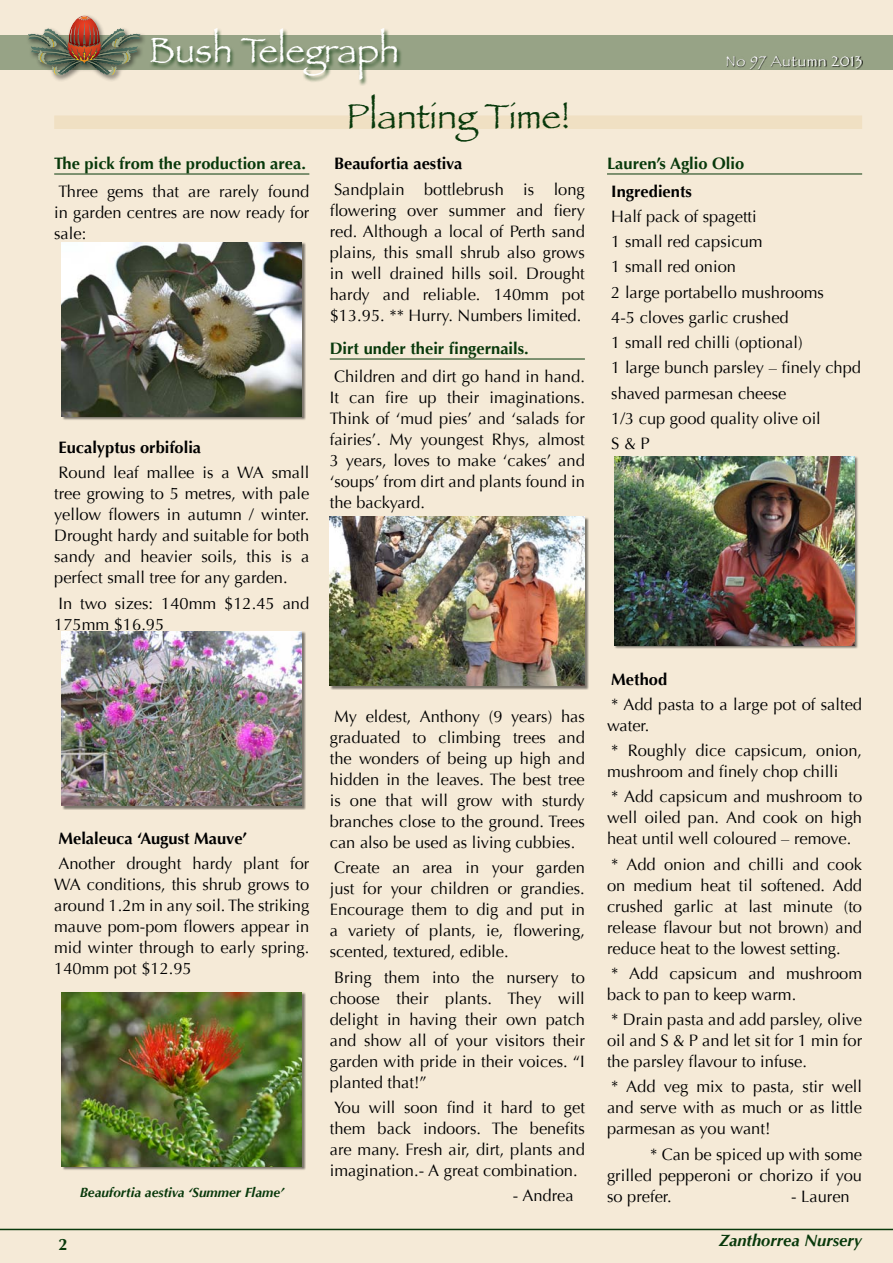
<style>
.page{position:relative;width:893px;height:1263px;background:#f5ead7}
.page>*{position:absolute;margin:0;border:0;box-sizing:border-box;transform-origin:0 0}
.t1{font:36px "Papyrus";color:#08390b}
.t2{font:36px "Papyrus";color:#fff}
.t3{font:16.5px/21px "Optima";color:#000;text-align:justify}
.t4{font:700 16.5px "Optima";color:#000}
.t5{font:700 16.5px "Optima";color:#08390b}
.t6{font:italic 700 16.5px "Optima";color:#08390b}
.t7{font:15px "Papyrus";letter-spacing:.05em;color:#fff}
.t8{font:italic 700 13.5px "Optima";color:#08390b}
</style>
<div class="page">
<hr style="left:54px;top:174px;width:255px;height:1px;background:#08390b">
<hr style="left:330px;top:359px;width:255px;height:1px;background:#08390b">
<hr style="left:607px;top:174px;width:255px;height:1px;background:#08390b">
<div style="left:54px;top:115px;width:808px;height:14px;background:#f0e0c3"></div>
<div style="left:0;top:35px;width:893px;height:34px;background:#97a386"></div>
<hr style="left:0;top:1229px;width:893px;height:1px;background:#08390b">
<div style="left:149px;top:28px;width:253px;height:58px;background:#08390b;opacity:.75"></div>
<div style="left:727px;top:56px;width:136px;height:14px;background:#000;opacity:.75"></div>
<div style="left:26px;top:13px;width:121px;height:69px;background:#000;opacity:.5"></div>
<img style="left:28px;top:16px;width:113px;height:60px">
<div style="left:62px;top:242px;width:244px;height:179px;background:#000;opacity:.5"></div>
<img style="left:62px;top:242px;width:240px;height:175px">
<div style="left:62px;top:632px;width:244px;height:178px;background:#000;opacity:.5"></div>
<img style="left:62px;top:631px;width:240px;height:175px">
<div style="left:615px;top:456px;width:244px;height:193px;background:#000;opacity:.5"></div>
<img style="left:614px;top:456px;width:241px;height:189px">
<div style="left:330px;top:517px;width:259px;height:173px;background:#000;opacity:.5"></div>
<img style="left:330px;top:517px;width:255px;height:169px">
<div style="left:62px;top:992px;width:244px;height:178px;background:#000;opacity:.5"></div>
<img style="left:62px;top:992px;width:240px;height:174px">
<h1 class="t2" style="left:149px;top:29px;width:252px">Bush Telegraph</h1>
<p class="t5" style="left:54px;top:157px;width:253px">The pick from the production area.</p>
<p class="t3" style="left:54px;top:182px;width:257px">Three gems that are rarely found in garden centres are now ready for sale:</p>
<p class="t4" style="left:58px;top:441px;width:144px">Eucalyptus orbifolia</p>
<p class="t3" style="left:54px;top:464px;width:257px">Round leaf mallee is a WA small tree growing to 5 metres, with pale yellow flowers in autumn / winter.<br>Drought hardy and suitable for both sandy and heavier soils, this is a perfect small tree for any garden.</p>
<p class="t3" style="left:54px;top:594px;width:257px">In two sizes: 140mm $12.45 and<br>175mm $16.95</p>
<h1 class="t1" style="left:346px;top:94px;width:226px">Planting Time!</h1>
<p class="t4" style="left:334px;top:157px;width:130px">Beaufortia aestiva</p>
<p class="t3" style="left:330px;top:180px;width:257px">Sandplain bottlebrush is long flowering over summer and fiery red. Although a local of Perth sand plains, this small shrub also grows in well drained hills soil. Drought hardy and reliable. 140mm pot $13.95. ** Hurry. Numbers limited.</p>
<p class="t5" style="left:330px;top:339px;width:200px">Dirt under their fingernails.</p>
<p class="t3" style="left:330px;top:367px;width:257px">Children and dirt go hand in hand.<br>It can fire up their imaginations.<br>Think of ‘mud pies’ and ‘salads for fairies’. My youngest Rhys, almost 3 years, loves to make ‘cakes’ and ‘soups’ from dirt and plants found in the backyard.</p>
<p class="t4" style="left:58px;top:831px;width:190px">Melaleuca ‘August Mauve’</p>
<p class="t3" style="left:54px;top:854px;width:257px">Another drought hardy plant for WA conditions, this shrub grows to around 1.2m in any soil. The striking mauve pom-pom flowers appear in mid winter through to early spring.<br>140mm pot $12.95</p>
<p class="t8" style="left:80px;top:1187px;width:206px">Beaufortia aestiva ‘Summer Flame’</p>
<p class="t3" style="left:330px;top:707px;width:257px">My eldest, Anthony (9 years) has graduated to climbing trees and the wonders of being up high and hidden in the leaves. The best tree is one that will grow with sturdy branches close to the ground. Trees can also be used as living cubbies.</p>
<p class="t3" style="left:330px;top:859px;width:257px">Create an area in your garden just for your children or grandies.<br>Encourage them to dig and put in a variety of plants, ie, flowering, scented, textured, edible.</p>
<p class="t3" style="left:330px;top:968px;width:257px">Bring them into the nursery to choose their plants. They will delight in having their own patch and show all of your visitors their garden with pride in their voices. “I planted that!”</p>
<p class="t3" style="left:330px;top:1097px;width:257px">You will soon find it hard to get them back indoors. The benefits are many. Fresh air, dirt, plants and imagination.- A great combination.</p>
<p class="t3" style="left:513px;top:1187px;width:62px">- Andrea</p>
<p class="t7" style="left:726px;top:52px;width:138px">No 97 Autumn 2013</p>
<p class="t5" style="left:607px;top:157px;width:139px">Lauren’s Aglio Olio</p>
<p class="t4" style="left:611px;top:184px;width:82px">Ingredients</p>
<p class="t3" style="left:611px;top:205px;width:251px;line-height:25.2px;text-align:left">Half pack of spagetti<br>1 small red capsicum<br>1 small red onion<br>2 large portabello mushrooms<br>4-5 cloves garlic crushed<br>1 small red chilli (optional)<br>1 large bunch parsley – finely chpd shaved parmesan cheese<br>1/3 cup good quality olive oil<br>S &amp; P</p>
<p class="t4" style="left:611px;top:672px;width:57px">Method</p>
<p class="t3" style="left:607px;top:695px;width:257px">* Add pasta to a large pot of salted water.</p>
<p class="t3" style="left:607px;top:741px;width:257px">* Roughly dice capsicum, onion, mushroom and finely chop chilli</p>
<p class="t3" style="left:607px;top:788px;width:257px">* Add capsicum and mushroom to well oiled pan. And cook on high heat until well coloured – remove.</p>
<p class="t3" style="left:607px;top:855px;width:257px">* Add onion and chilli and cook on medium heat til softened. Add crushed garlic at last minute (to release flavour but not brown) and reduce heat to the lowest setting.</p>
<p class="t3" style="left:607px;top:964px;width:257px">* Add capsicum and mushroom back to pan to keep warm.</p>
<p class="t3" style="left:607px;top:1010px;width:257px">* Drain pasta and add parsley, olive oil and S &amp; P and let sit for 1 min for the parsley flavour to infuse.</p>
<p class="t3" style="left:607px;top:1078px;width:257px">* Add veg mix to pasta, stir well and serve with as much or as little parmesan as you want!</p>
<p class="t3" style="left:607px;top:1145px;width:257px;text-indent:43px">* Can be spiced up with some grilled pepperoni or chorizo if you so prefer.</p>
<p class="t3" style="left:791px;top:1187px;width:60px">- Lauren</p>
<p class="t5" style="left:58px;top:1237px;width:11px">2</p>
<p class="t6" style="left:719px;top:1234px;width:145px">Zanthorrea Nursery</p>
</div>
